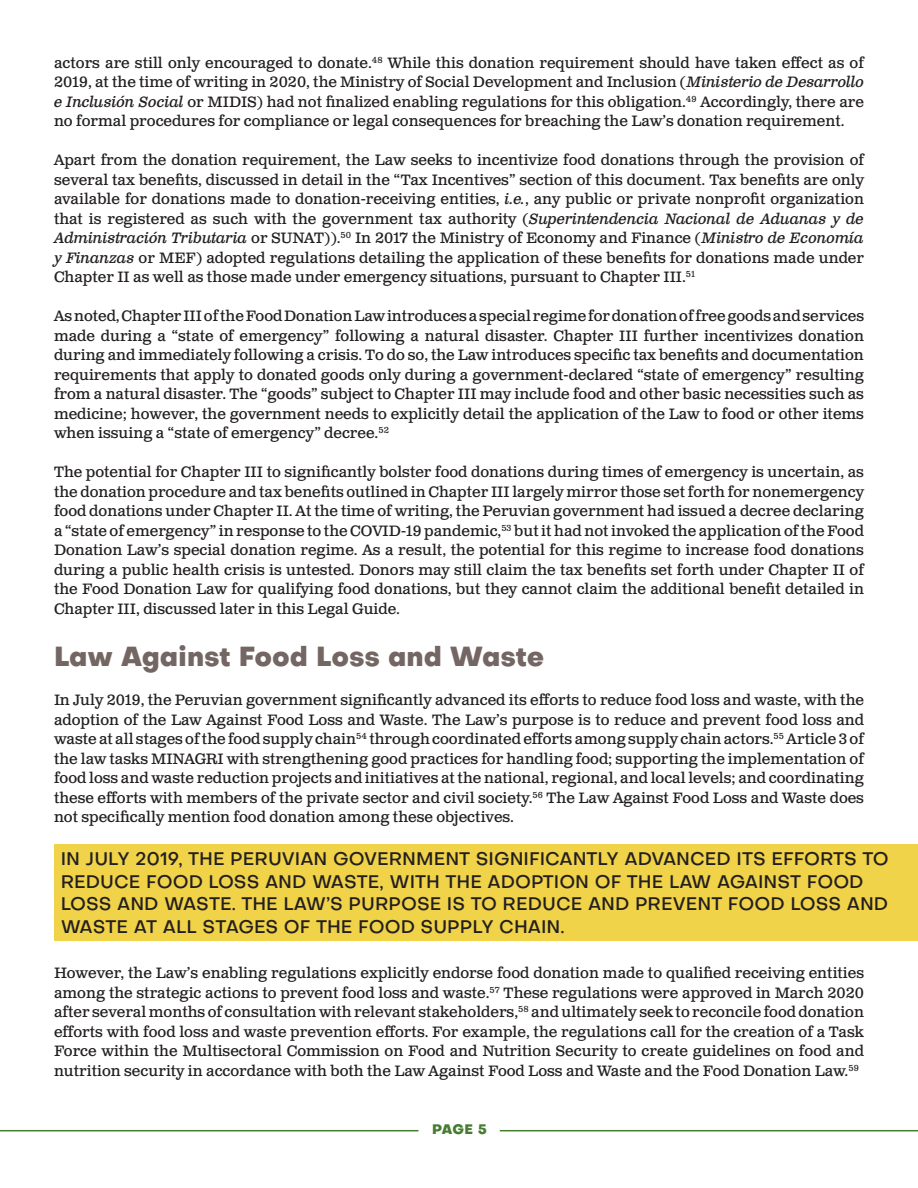
<style>
.page{position:relative;width:918px;height:1188px;background:#fff}
.page>*{position:absolute;margin:0;border:0;box-sizing:border-box;transform-origin:0 0}
.heading_1{font:800 27px "Objectivity";color:#736663}
.t1{font:500 18px/22.5px "Objectivity";color:#231f20}
.t2{font:15px/19.5px "Clarendon Text Pro";color:#231f20;text-align:justify}
.t3{font:800 13.5px "Objectivity";color:#457c32}
.s1{font-style:italic}
</style>
<div class="page">
<div style="left:54px;top:844px;width:864px;height:97px;background:#f0d348"></div>
<hr style="left:0;top:1130px;width:418px;height:1px;background:#457c32">
<hr style="left:500px;top:1130px;width:418px;height:1px;background:#457c32">
<p class="t2" style="left:54px;top:54px;width:812px">actors are still only encouraged to donate.<sup>48</sup> While this donation requirement should have taken effect as of 2019, at the time of writing in 2020, the Ministry of Social Development and Inclusion (<span class="s1">Ministerio de Desarrollo e Inclusión Social</span> or MIDIS) had not finalized enabling regulations for this obligation.<sup>49</sup> Accordingly, there are no formal procedures for compliance or legal consequences for breaching the Law’s donation requirement.</p>
<p class="t2" style="left:54px;top:151px;width:812px">Apart from the donation requirement, the Law seeks to incentivize food donations through the provision of several tax benefits, discussed in detail in the “Tax Incentives” section of this document. Tax benefits are only available for donations made to donation-receiving entities, <span class="s1">i.e.</span>, any public or private nonprofit organization that is registered as such with the government tax authority (<span class="s1">Superintendencia Nacional de Aduanas y de Administración Tributaria</span> or SUNAT)).<sup>50</sup> In 2017 the Ministry of Economy and Finance (<span class="s1">Ministro de Economía y Finanzas</span> or MEF) adopted regulations detailing the application of these benefits for donations made under Chapter II as well as those made under emergency situations, pursuant to Chapter III.<sup>51</sup></p>
<p class="t2" style="left:54px;top:307px;width:812px">As noted, Chapter III of the Food Donation Law introduces a special regime for donation of free goods and services made during a “state of emergency” following a natural disaster. Chapter III further incentivizes donation during and immediately following a crisis. To do so, the Law introduces specific tax benefits and documentation requirements that apply to donated goods only during a government-declared “state of emergency” resulting from a natural disaster. The “goods” subject to Chapter III may include food and other basic necessities such as medicine; however, the government needs to explicitly detail the application of the Law to food or other items when issuing a “state of emergency” decree.<sup>52</sup></p>
<p class="t2" style="left:54px;top:463px;width:812px">The potential for Chapter III to significantly bolster food donations during times of emergency is uncertain, as the donation procedure and tax benefits outlined in Chapter III largely mirror those set forth for nonemergency food donations under Chapter II. At the time of writing, the Peruvian government had issued a decree declaring a “state of emergency” in response to the COVID-19 pandemic,<sup>53</sup> but it had not invoked the application of the Food Donation Law’s special donation regime. As a result, the potential for this regime to increase food donations during a public health crisis is untested. Donors may still claim the tax benefits set forth under Chapter II of the Food Donation Law for qualifying food donations, but they cannot claim the additional benefit detailed in Chapter III, discussed later in this Legal Guide.</p>
<p class="heading_1" style="left:54px;top:636px;width:492px">Law Against Food Loss and Waste</p>
<p class="t2" style="left:54px;top:691px;width:812px">In July 2019, the Peruvian government significantly advanced its efforts to reduce food loss and waste, with the adoption of the Law Against Food Loss and Waste. The Law’s purpose is to reduce and prevent food loss and waste at all stages of the food supply chain<sup>54</sup> through coordinated efforts among supply chain actors.<sup>55</sup> Article 3 of the law tasks MINAGRI with strengthening good practices for handling food; supporting the implementation of food loss and waste reduction projects and initiatives at the national, regional, and local levels; and coordinating these efforts with members of the private sector and civil society.<sup>56</sup> The Law Against Food Loss and Waste does not specifically mention food donation among these objectives.</p>
<p class="t1" style="left:61px;top:847px;width:830px">IN JULY 2019, THE PERUVIAN GOVERNMENT SIGNIFICANTLY ADVANCED ITS EFFORTS TO REDUCE FOOD LOSS AND WASTE, WITH THE ADOPTION OF THE LAW AGAINST FOOD LOSS AND WASTE. THE LAW’S PURPOSE IS TO REDUCE AND PREVENT FOOD LOSS AND WASTE AT ALL STAGES OF THE FOOD SUPPLY CHAIN.</p>
<p class="t2" style="left:54px;top:964px;width:812px">However, the Law’s enabling regulations explicitly endorse food donation made to qualified receiving entities among the strategic actions to prevent food loss and waste.<sup>57</sup> These regulations were approved in March 2020 after several months of consultation with relevant stakeholders,<sup>58</sup> and ultimately seek to reconcile food donation efforts with food loss and waste prevention efforts. For example, the regulations call for the creation of a Task Force within the Multisectoral Commission on Food and Nutrition Security to create guidelines on food and nutrition security in accordance with both the Law Against Food Loss and Waste and the Food Donation Law.<sup>59</sup></p>
<p class="t3" style="left:432px;top:1119px;width:56px">PAGE 5</p>
</div>
